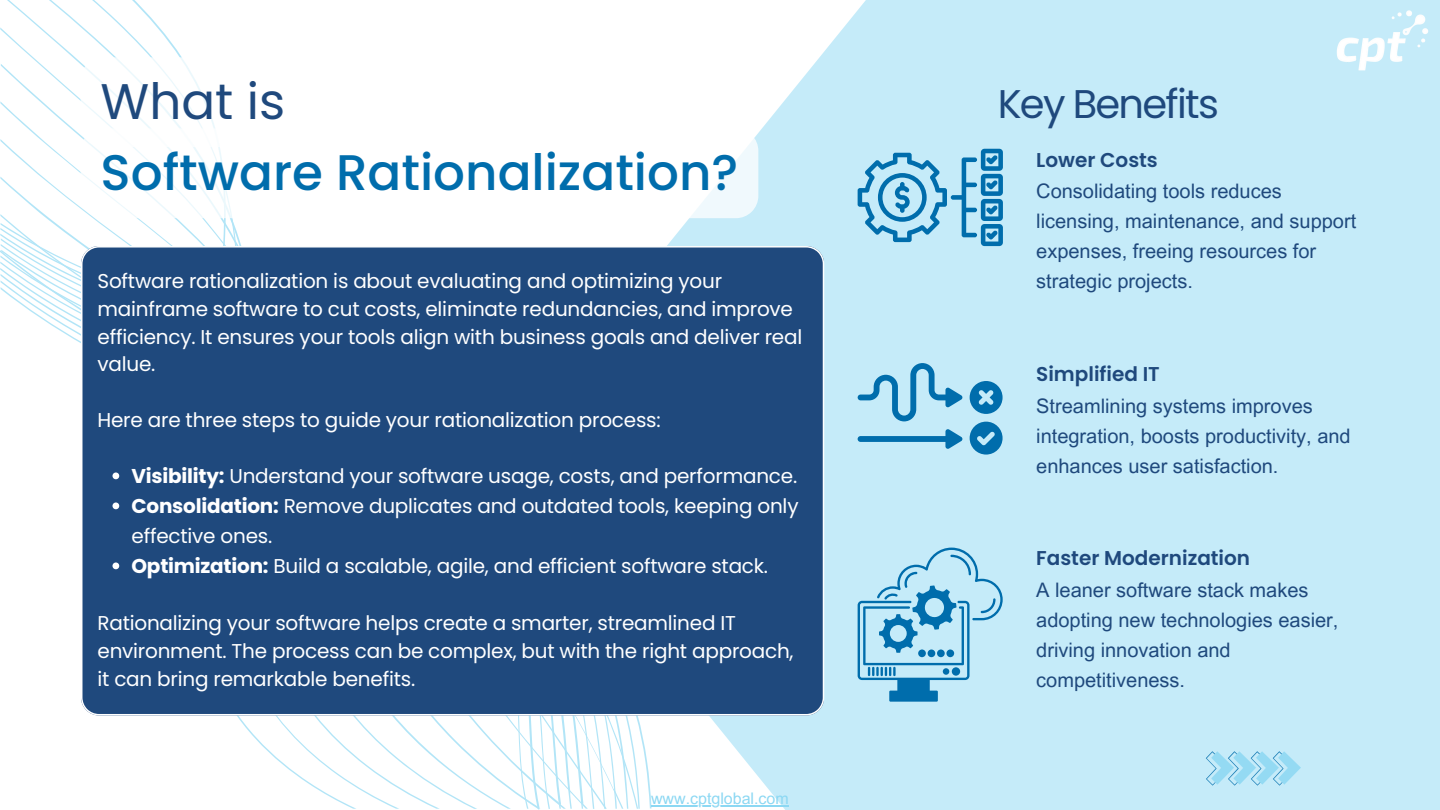
<style>
.page{position:relative;width:1440px;height:810px;background:#fff}
.page>*{position:absolute;margin:0;border:0;box-sizing:border-box;transform-origin:0 0}
.t1{font:500 50px "Poppins";color:#006dac}
.t2{font:50px "Poppins";color:#1f497d}
.t3{font:40px "Poppins";letter-spacing:-.045em;color:#1f497d}
.t4{font:20px/27.8px "Poppins";letter-spacing:-.01em;color:#fff}
.t5{font:20px/30px "Arial MT Pro";color:#1f497d}
.t6{font:600 20px "Poppins";color:#1f497d}
.t7{font:16px "Arial MT Pro";color:#8cd8f3}
.s1{font-weight:700}
</style>
<div class="page">
<div style="left:652px;top:0;width:788px;height:810px;background:#c5ebf9"></div>
<svg style="left:0;top:0;width:356px;height:809px"></svg>
<img style="left:1325px;top:0;width:115px;height:81px">
<div style="left:81px;top:246px;width:743px;height:469px;background:#1f497d"></div>
<svg style="left:112px;top:473px;width:7px;height:6px"></svg>
<svg style="left:112px;top:503px;width:7px;height:6px"></svg>
<svg style="left:112px;top:563px;width:7px;height:6px"></svg>
<svg style="left:1206px;top:751px;width:95px;height:35px;background:#a8def3"></svg>
<svg style="left:858px;top:149px;width:145px;height:97px;background:#86c3e0"></svg>
<svg style="left:858px;top:363px;width:105px;height:58px;background:#97cee7"></svg>
<svg style="left:858px;top:429px;width:105px;height:20px;background:#81bfde"></svg>
<svg style="left:970px;top:422px;width:33px;height:33px"></svg>
<svg style="left:970px;top:381px;width:33px;height:33px"></svg>
<svg style="left:858px;top:548px;width:145px;height:154px;background:#93cbe5"></svg>
<hr style="left:651px;top:806px;width:138px;height:1px;background:#8cd8f3">
<svg style="left:81px;top:128px;width:677px;height:90px"></svg>
<div style="left:81px;top:57px;width:224px;height:90px;background:#fff;border-radius:22px"></div>
<h1 class="t2" style="left:101px;top:67px;width:186px">What is</h1>
<h1 class="t1" style="left:101px;top:138px;width:639px">Software Rationalization?</h1>
<p class="t4" style="left:98px;top:267px;width:706px">Software rationalization is about evaluating and optimizing your mainframe software to cut costs, eliminate redundancies, and improve efficiency. It ensures your tools align with business goals and deliver real value.</p>
<p class="t4" style="left:98px;top:406px;width:565px">Here are three steps to guide your rationalization process:</p>
<p class="t4" style="left:131px;top:461px;width:669px;line-height:30px"><span class="s1">Visibility:</span> Understand your software usage, costs, and performance.<br><span class="s1">Consolidation:</span> Remove duplicates and outdated tools, keeping only effective ones.<br><span class="s1">Optimization:</span> Build a scalable, agile, and efficient software stack.</p>
<p class="t4" style="left:98px;top:609px;width:698px">Rationalizing your software helps create a smarter, streamlined IT environment. The process can be complex, but with the right approach, it can bring remarkable benefits.</p>
<p class="t7" style="left:651px;top:792px;width:139px">www.cptglobal.com</p>
<h2 class="t3" style="left:998px;top:76px;width:223px">Key Benefits</h2>
<p class="t6" style="left:1036px;top:146px;width:123px">Lower Costs</p>
<p class="t5" style="left:1036px;top:179px;width:322px">Consolidating tools reduces licensing, maintenance, and support expenses, freeing resources for strategic projects.</p>
<p class="t6" style="left:1036px;top:360px;width:125px">Simplified IT</p>
<p class="t5" style="left:1036px;top:393px;width:316px">Streamlining systems improves integration, boosts productivity, and enhances user satisfaction.</p>
<p class="t6" style="left:1036px;top:544px;width:215px">Faster Modernization</p>
<p class="t5" style="left:1036px;top:578px;width:304px">A leaner software stack makes adopting new technologies easier, driving innovation and competitiveness.</p>
</div>
